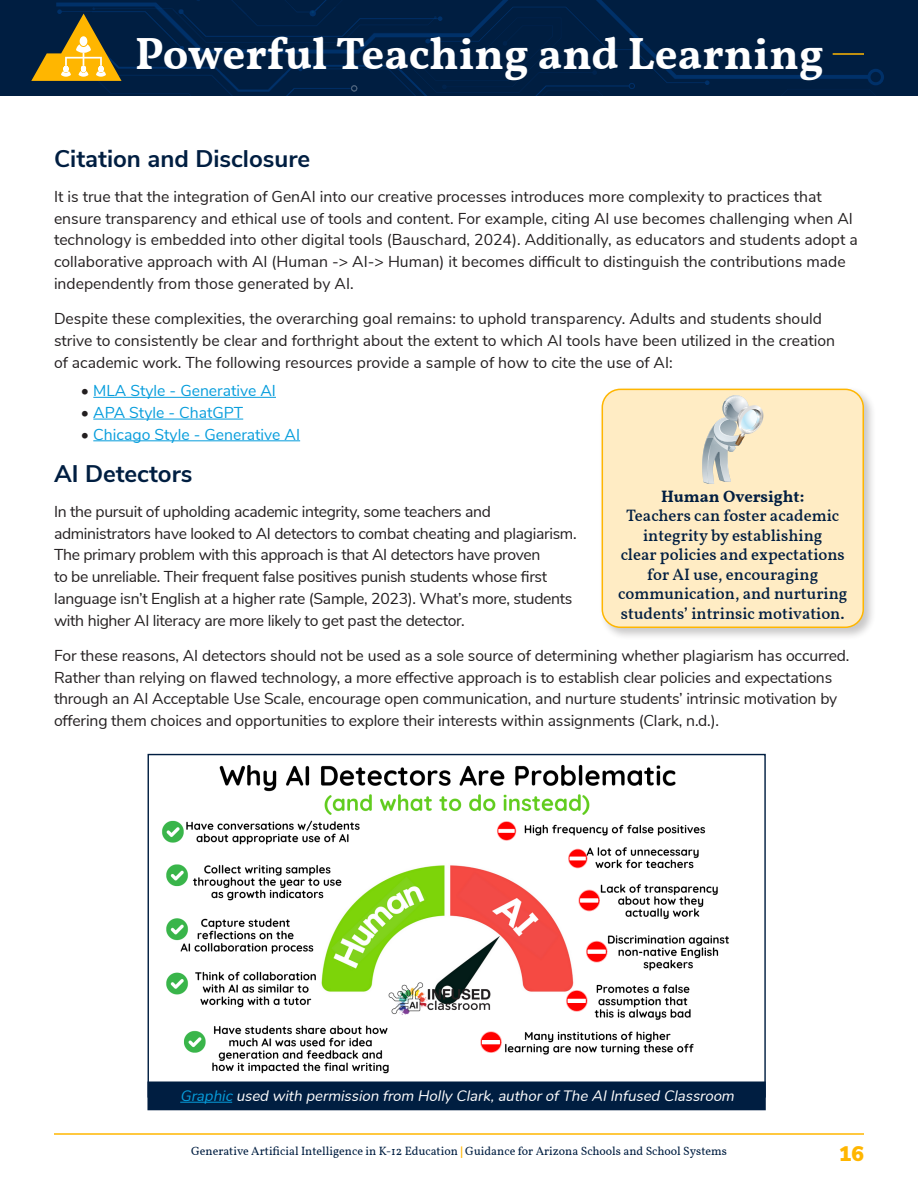
<style>
.page{position:relative;width:918px;height:1188px;background:#fff}
.page>*{position:absolute;margin:0;border:0;box-sizing:border-box;transform-origin:0 0}
.Page_Title{font:700 45px "Vollkorn";color:#fff}
.Headline{font:700 24px "Nunito Sans";color:#001e41}
.t1{font:900 21px "Nunito Sans";color:#ffb600}
.SideBox{font:500 16.5px/19.5px "Vollkorn";color:#001e41;text-align:center}
.BodyCopy{font:15.75px/21.8px "Nunito Sans";letter-spacing:-.01em;color:#231f20}
.BodyCopy-2{font:15.75px "Nunito Sans";color:#069ddc}
.SideBox-2{font:italic 15px "Nunito";color:#fff}
.t2{font:12px "Vollkorn";color:#001e41}
.s1{color:#231f20}
.s2{font-weight:700}
.s3{color:#069ddc}
.s4{font-weight:900;color:#ffb600}
</style>
<div class="page">
<hr style="left:54px;top:1133px;width:810px;height:2px;background:#ffb600">
<hr style="left:93px;top:397px;width:183px;height:1px;background:#069ddc">
<hr style="left:93px;top:419px;width:150px;height:1px;background:#069ddc">
<hr style="left:93px;top:440px;width:207px;height:1px;background:#069ddc">
<img style="left:154px;top:764px;width:605px;height:318px">
<div style="left:147px;top:1082px;width:619px;height:28px;background:#001e41"></div>
<hr style="left:180px;top:1102px;width:52px;height:1px;background:#069ddc">
<div style="left:598px;top:386px;width:279px;height:254px;background:#231f20;opacity:.25"></div>
<div style="left:602px;top:389px;width:261px;height:238px;background:#ffecc4;border-radius:18px"></div>
<div style="left:602px;top:389px;width:262px;height:239px;border:2px solid #ffb600;border-radius:18px"></div>
<div style="left:0;top:0;width:918px;height:95px;background:#001e41"></div>
<svg style="left:31px;top:0;width:853px;height:95px"></svg>
<svg style="left:702px;top:395px;width:61px;height:89px"></svg>
<p class="Page_Title" style="left:135px;top:20px;width:690px">Powerful Teaching and Learning</p>
<p class="Headline" style="left:54px;top:141px;width:258px">Citation and Disclosure</p>
<p class="BodyCopy" style="left:54px;top:185px;width:805px">It is true that the integration of GenAI into our creative processes introduces more complexity to practices that ensure transparency and ethical use of tools and content. For example, citing AI use becomes challenging when AI technology is embedded into other digital tools (Bauschard, 2024). Additionally, as educators and students adopt a collaborative approach with AI (Human -&gt; AI-&gt; Human) it becomes difficult to distinguish the contributions made independently from those generated by AI.</p>
<p class="BodyCopy" style="left:54px;top:307px;width:783px">Despite these complexities, the overarching goal remains: to uphold transparency. Adults and students should strive to consistently be clear and forthright about the extent to which AI tools have been utilized in the creation of academic work. The following resources provide a sample of how to cite the use of AI:</p>
<p class="BodyCopy-2" style="left:81px;top:379px;width:196px"><span class="s1">•</span> MLA Style - Generative AI</p>
<p class="BodyCopy-2" style="left:81px;top:401px;width:164px"><span class="s1">•</span> APA Style - ChatGPT</p>
<p class="BodyCopy-2" style="left:81px;top:423px;width:221px"><span class="s1">•</span> Chicago Style - Generative AI</p>
<p class="Headline" style="left:54px;top:456px;width:140px">AI Detectors</p>
<p class="BodyCopy" style="left:54px;top:500px;width:524px">In the pursuit of upholding academic integrity, some teachers and administrators have looked to AI detectors to combat cheating and plagiarism.<br>The primary problem with this approach is that AI detectors have proven<br>to be unreliable. Their frequent false positives punish students whose first language isn’t English at a higher rate (Sample, 2023). What’s more, students with higher AI literacy are more likely to get past the detector.</p>
<p class="BodyCopy" style="left:54px;top:644px;width:797px">For these reasons, AI detectors should not be used as a sole source of determining whether plagiarism has occurred.<br>Rather than relying on flawed technology, a more effective approach is to establish clear policies and expectations through an AI Acceptable Use Scale, encourage open communication, and nurture students’ intrinsic motivation by offering them choices and opportunities to explore their interests within assignments (Clark, n.d.).</p>
<p class="SideBox" style="left:618px;top:485px;width:231px"><span class="s2">Human Oversight:<br></span>Teachers can foster academic integrity by establishing<br>clear policies and expectations for AI use, encouraging communication, and nurturing students’ intrinsic motivation.</p>
<p class="SideBox-2" style="left:180px;top:1085px;width:559px"><span class="s3">Graphic</span> used with permission from Holly Clark,authorofThe AIInfused Classroom</p>
<p class="t2" style="left:191px;top:1142px;width:537px">Generative Artificial Intelligence in K-12 Education <span class="s4">|</span> Guidance for Arizona Schools and School Systems</p>
<h3 class="t1" style="left:839px;top:1138px;width:27px">16</h3>
</div>
